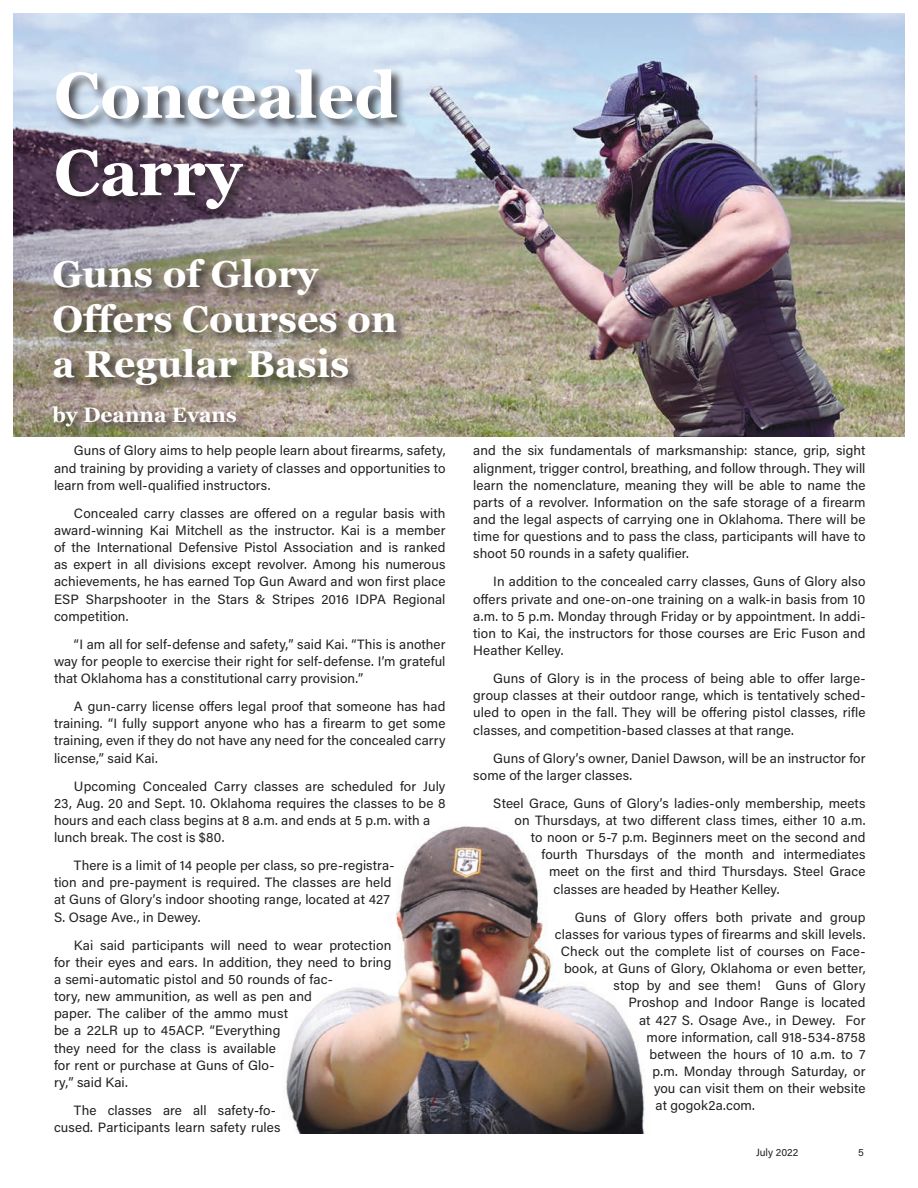
<style>
.page{position:relative;width:918px;height:1188px;background:#fff}
.page>*{position:absolute;margin:0;border:0;box-sizing:border-box;transform-origin:0 0}
.t1{font:700 64.5px/77.4px "Georgia";color:#fff}
.t2{font:700 37.5px/45px "Georgia";color:#fff}
.t3{font:700 21px "Georgia";color:#fff}
.Body_Copy{font:13.5px/17.1px "Acumin Pro";letter-spacing:.005em;color:#231f20;text-align:justify}
.t4{font:10.5px "Acumin Pro";color:#231f20}
</style>
<div class="page">
<img style="left:286px;top:826px;width:359px;height:308px">
<img style="left:14px;top:14px;width:890px;height:422px">
<div style="left:55px;top:68px;width:355px;height:155px;background:#231f20;opacity:.75"></div>
<div style="left:53px;top:258px;width:356px;height:141px;background:#231f20;opacity:.75"></div>
<div style="left:52px;top:405px;width:197px;height:34px;background:#231f20;opacity:.75"></div>
<p class="t1" style="left:54px;top:53px;width:345px">Concealed<br>Carry</p>
<p class="t2" style="left:52px;top:250px;width:267px">Guns of Glory</p>
<p class="t2" style="left:52px;top:295px;width:346px">Offers Courses on a Regular Basis</p>
<p class="t3" style="left:52px;top:399px;width:186px">by Deanna Evans</p>
<p class="Body_Copy" style="left:54px;top:442px;width:393px;text-indent:20px">Guns of Glory aims to help people learn about firearms, safety, and training by providing a variety of classes and opportunities to learn from well-qualified instructors.</p>
<p class="Body_Copy" style="left:54px;top:504px;width:393px;text-indent:20px">Concealed carry classes are offered on a regular basis with award-winning Kai Mitchell as the instructor. Kai is a member of the International Defensive Pistol Association and is ranked as expert in all divisions except revolver. Among his numerous achievements, he has earned Top Gun Award and won first place ESP Sharpshooter in the Stars &amp; Stripes 2016 IDPA Regional competition.</p>
<p class="Body_Copy" style="left:54px;top:635px;width:393px;text-indent:20px">“I am all for self-defense and safety,” said Kai. “This is another way for people to exercise their right for self-defense. I’m grateful that Oklahoma has a constitutional carry provision.”</p>
<p class="Body_Copy" style="left:54px;top:697px;width:393px;text-indent:20px">A gun-carry license offers legal proof that someone has had training. “I fully support anyone who has a firearm to get some training, even if they do not have any need for the concealed carry license,” said Kai.</p>
<p class="Body_Copy" style="left:54px;top:777px;width:393px;text-align:left;text-indent:20px">Upcoming Concealed Carry classes are scheduled for July 23, Aug. 20 and Sept. 10. Oklahoma requires the classes to be 8 hours and each class begins at 8 a.m. and ends at 5 p.m. with a lunch break. The cost is $80.</p>
<p class="Body_Copy" style="left:54px;top:856px;width:342px;text-align:left;text-indent:20px">There is a limit of 14 people per class, so pre-registra&shy;tion and pre-payment is required. The classes are held at Guns of Glory’s indoor shooting range, located at 427<br>S. Osage Ave., in Dewey.</p>
<p class="Body_Copy" style="left:54px;top:936px;width:339px;text-align:left;text-indent:20px">Kai said participants will need to wear protection for their eyes and ears. In addition, they need to bring a semi-automatic pistol and 50 rounds of fac-<br>tory, new ammunition, as well as pen and<br>paper. The caliber of the ammo must<br>be a 22LR up to 45ACP. “Everything<br>they need for the class is available<br>for rent or purchase at Guns of Glo-<br>ry,” said Kai.</p>
<p class="Body_Copy" style="left:54px;top:1101px;width:228px;text-indent:20px">The classes are all safety-fo&shy;cused. Participants learn safety rules</p>
<p class="Body_Copy" style="left:473px;top:442px;width:394px">and the six fundamentals of marksmanship: stance, grip, sight alignment, trigger control, breathing, and follow through. They will learn the nomenclature, meaning they will be able to name the parts of a revolver. Information on the safe storage of a firearm and the legal aspects of carrying one in Oklahoma. There will be time for questions and to pass the class, participants will have to shoot 50 rounds in a safety qualifier.</p>
<p class="Body_Copy" style="left:473px;top:573px;width:394px;text-indent:20px">In addition to the concealed carry classes, Guns of Glory also offers private and one-on-one training on a walk-in basis from 10 a.m. to 5 p.m. Monday through Friday or by appointment. In addi&shy;tion to Kai, the instructors for those courses are Eric Fuson and Heather Kelley.</p>
<p class="Body_Copy" style="left:473px;top:669px;width:394px;text-indent:20px">Guns of Glory is in the process of being able to offer large&shy;group classes at their outdoor range, which is tentatively sched&shy;uled to open in the fall. They will be offering pistol classes, rifle classes, and competition-based classes at that range.</p>
<p class="Body_Copy" style="left:473px;top:749px;width:394px;text-indent:20px">Guns of Glory’s owner, Daniel Dawson, will be an instructor for some of the larger classes.</p>
<p class="Body_Copy" style="left:493px;top:794px;width:374px">Steel Grace, Guns of Glory’s ladies-only membership, meets</p>
<p class="Body_Copy" style="left:514px;top:811px;width:353px">on Thursdays, at two different class times, either 10 a.m.</p>
<p class="Body_Copy" style="left:531px;top:828px;width:336px">to noon or 5-7 p.m. Beginners meet on the second and</p>
<p class="Body_Copy" style="left:541px;top:845px;width:326px">fourth Thursdays of the month and intermediates</p>
<p class="Body_Copy" style="left:549px;top:863px;width:318px">meet on the first and third Thursdays. Steel Grace</p>
<p class="Body_Copy" style="left:553px;top:880px;width:228px">classes are headed by Heather Kelley.</p>
<p class="Body_Copy" style="left:575px;top:908px;width:292px">Guns of Glory offers both private and group</p>
<p class="Body_Copy" style="left:555px;top:925px;width:312px">classes for various types of firearms and skill levels.</p>
<p class="Body_Copy" style="left:561px;top:942px;width:306px">Check out the complete list of courses on Face-</p>
<p class="Body_Copy" style="left:564px;top:959px;width:303px">book, at Guns of Glory, Oklahoma or even better,</p>
<p class="Body_Copy" style="left:614px;top:976px;width:254px">stop by and see them! Guns of Glory</p>
<p class="Body_Copy" style="left:629px;top:994px;width:238px">Proshop and Indoor Range is located</p>
<p class="Body_Copy" style="left:639px;top:1011px;width:228px">at 427 S. Osage Ave., in Dewey. For</p>
<p class="Body_Copy" style="left:647px;top:1028px;width:220px">more information, call 918-534-8758</p>
<p class="Body_Copy" style="left:650px;top:1045px;width:217px">between the hours of 10 a.m. to 7</p>
<p class="Body_Copy" style="left:653px;top:1062px;width:214px">p.m. Monday through Saturday, or</p>
<p class="Body_Copy" style="left:654px;top:1079px;width:213px">you can visit them on their website</p>
<p class="Body_Copy" style="left:656px;top:1097px;width:101px">at gogok2a.com.</p>
<p class="t4" style="left:756px;top:1145px;width:44px">July 2022</p>
<p class="t4" style="left:858px;top:1145px;width:7px">5</p>
</div>
